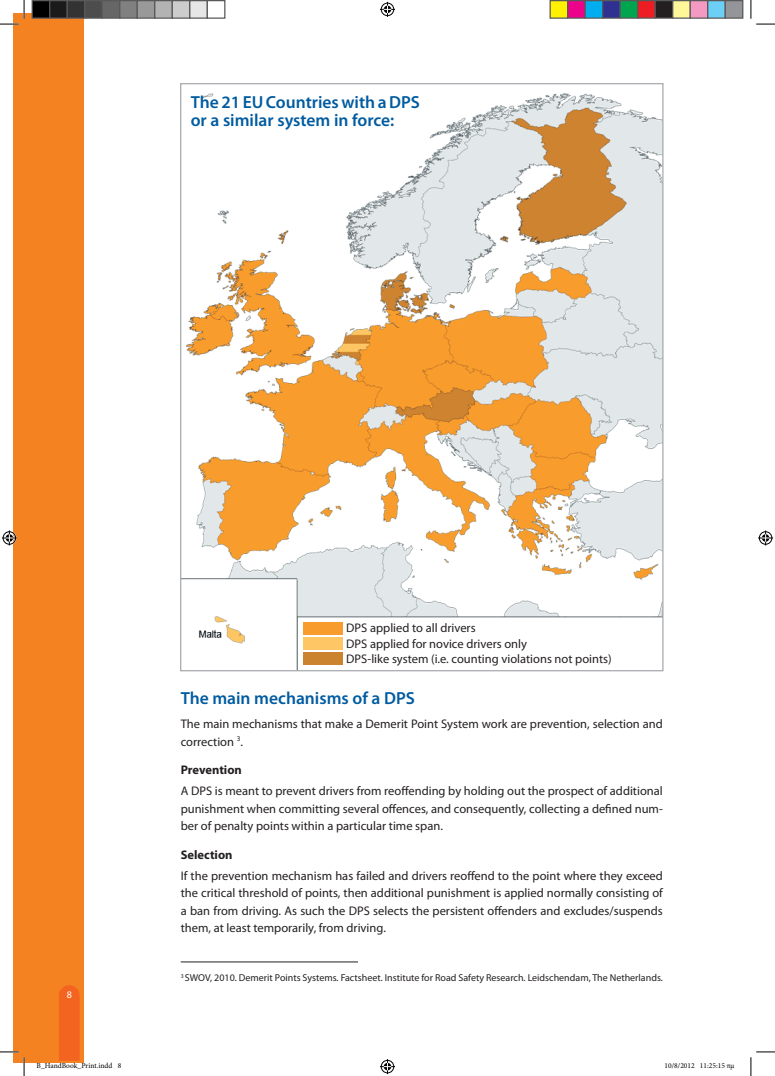
<style>
.page{position:relative;width:775px;height:1076px;background:#fff}
.page>*{position:absolute;margin:0;border:0;box-sizing:border-box;transform-origin:0 0}
.plain_paragraph{font:600 17.5px/17.5px "Myriad Pro";color:#015ba0}
.sub-chapt_title{font:600 17.5px "Myriad Pro";color:#015ba0}
.plain_paragraph-2{font:12.5px/17.5px "Myriad Pro";color:#231f20;text-align:justify}
.sub-title{font:700 12.5px "Myriad Pro";color:#231f20}
.footnotes{font:10px "Myriad Pro";color:#231f20}
.t1{font:10px "Myriad Pro";color:#fff}
.t2{font:7.5px "Minion Pro";color:#000}
</style>
<div class="page">
<div style="left:13px;top:13px;width:70px;height:1049px;background:#f58220"></div>
<img style="left:182px;top:93px;width:479px;height:576px">
<div style="left:304px;top:622px;width:39px;height:12px;background:#f79c2d"></div>
<div style="left:304px;top:637px;width:39px;height:13px;background:#fec664"></div>
<div style="left:304px;top:652px;width:39px;height:13px;background:#cc832f"></div>
<hr style="left:181px;top:961px;width:177px;height:1px;background:#231f20">
<svg style="left:0;top:0;width:25px;height:25px"></svg>
<svg style="left:0;top:1051px;width:25px;height:25px"></svg>
<svg style="left:750px;top:0;width:25px;height:25px"></svg>
<svg style="left:750px;top:1051px;width:25px;height:25px"></svg>
<svg style="left:380px;top:2px;width:15px;height:15px"></svg>
<svg style="left:380px;top:1059px;width:15px;height:15px"></svg>
<svg style="left:2px;top:530px;width:15px;height:15px"></svg>
<svg style="left:758px;top:530px;width:15px;height:15px"></svg>
<div style="left:32px;top:1px;width:18px;height:17px;background:#000"></div>
<div style="left:32px;top:0;width:18px;height:19px;border:1px solid #595959"></div>
<div style="left:50px;top:1px;width:17px;height:17px;background:#1a1a1a"></div>
<div style="left:49px;top:0;width:19px;height:19px;border:1px solid #595959"></div>
<div style="left:67px;top:1px;width:18px;height:17px;background:#333"></div>
<div style="left:67px;top:0;width:18px;height:19px;border:1px solid #595959"></div>
<div style="left:85px;top:1px;width:17px;height:17px;background:#4d4d4d"></div>
<div style="left:84px;top:0;width:19px;height:19px;border:1px solid #595959"></div>
<div style="left:102px;top:1px;width:18px;height:17px;background:#666"></div>
<div style="left:102px;top:0;width:18px;height:19px;border:1px solid #595959"></div>
<div style="left:120px;top:1px;width:17px;height:17px;background:#808080"></div>
<div style="left:119px;top:0;width:19px;height:19px;border:1px solid #595959"></div>
<div style="left:137px;top:1px;width:18px;height:17px;background:#999"></div>
<div style="left:137px;top:0;width:18px;height:19px;border:1px solid #595959"></div>
<div style="left:155px;top:1px;width:17px;height:17px;background:#b3b3b3"></div>
<div style="left:154px;top:0;width:19px;height:19px;border:1px solid #595959"></div>
<div style="left:172px;top:1px;width:18px;height:17px;background:#ccc"></div>
<div style="left:172px;top:0;width:18px;height:19px;border:1px solid #595959"></div>
<div style="left:190px;top:1px;width:17px;height:17px;background:#e6e6e6"></div>
<div style="left:189px;top:0;width:19px;height:19px;border:1px solid #595959"></div>
<div style="left:207px;top:0;width:18px;height:19px;border:1px solid #595959"></div>
<div style="left:550px;top:1px;width:17px;height:17px;background:#fff101"></div>
<div style="left:549px;top:0;width:19px;height:19px;border:1px solid #595959"></div>
<div style="left:567px;top:1px;width:18px;height:17px;background:#ed028c"></div>
<div style="left:567px;top:0;width:18px;height:19px;border:1px solid #595959"></div>
<div style="left:585px;top:1px;width:17px;height:17px;background:#00aeef"></div>
<div style="left:584px;top:0;width:19px;height:19px;border:1px solid #595959"></div>
<div style="left:602px;top:1px;width:18px;height:17px;background:#2e3092"></div>
<div style="left:602px;top:0;width:18px;height:19px;border:1px solid #595959"></div>
<div style="left:620px;top:1px;width:17px;height:17px;background:#00a54f"></div>
<div style="left:619px;top:0;width:19px;height:19px;border:1px solid #595959"></div>
<div style="left:637px;top:1px;width:18px;height:17px;background:#ee1d23"></div>
<div style="left:637px;top:0;width:18px;height:19px;border:1px solid #595959"></div>
<div style="left:655px;top:1px;width:17px;height:17px;background:#231f20"></div>
<div style="left:654px;top:0;width:19px;height:19px;border:1px solid #595959"></div>
<div style="left:672px;top:1px;width:18px;height:17px;background:#fff79a"></div>
<div style="left:672px;top:0;width:18px;height:19px;border:1px solid #595959"></div>
<div style="left:690px;top:1px;width:17px;height:17px;background:#f499c2"></div>
<div style="left:689px;top:0;width:19px;height:19px;border:1px solid #595959"></div>
<div style="left:707px;top:1px;width:18px;height:17px;background:#6bcff6"></div>
<div style="left:707px;top:0;width:18px;height:19px;border:1px solid #595959"></div>
<div style="left:725px;top:1px;width:17px;height:17px;background:#939598"></div>
<div style="left:724px;top:0;width:19px;height:19px;border:1px solid #595959"></div>
<svg style="left:36px;top:13px;width:85px;height:1050px"></svg>
<p class="plain_paragraph" style="left:191px;top:93px;width:231px">The 21 EU Countries with a DPS or a similar system in force:</p>
<p class="t1" style="left:67px;top:989px;width:7px">8</p>
<p class="plain_paragraph-2" style="left:346px;top:619px;width:131px">DPS applied to all drivers</p>
<p class="plain_paragraph-2" style="left:346px;top:634px;width:182px">DPS applied for novice drivers only</p>
<p class="plain_paragraph-2" style="left:346px;top:649px;width:267px">DPS-like system (i.e. counting violations not points)</p>
<p class="sub-chapt_title" style="left:181px;top:686px;width:236px">The main mechanisms of a DPS</p>
<p class="plain_paragraph-2" style="left:181px;top:715px;width:483px">The main mechanisms that make a Demerit Point System work are prevention, selection and correction <sup>3</sup>.</p>
<p class="sub-title" style="left:181px;top:761px;width:63px">Prevention</p>
<p class="plain_paragraph-2" style="left:181px;top:782px;width:483px">A DPS is meant to prevent drivers from reoffending by holding out the prospect of additional punishment when committing several offences, and consequently, collecting a defined num&shy;ber of penalty points within a particular time span.</p>
<p class="sub-title" style="left:181px;top:846px;width:53px">Selection</p>
<p class="plain_paragraph-2" style="left:181px;top:866px;width:483px">If the prevention mechanism has failed and drivers reoffend to the point where they exceed the critical threshold of points, then additional punishment is applied normally consisting of a ban from driving. As such the DPS selects the persistent offenders and excludes/suspends them, at least temporarily, from driving.</p>
<p class="footnotes" style="left:181px;top:971px;width:483px"><sup>3</sup> SWOV, 2010. Demerit Points Systems. Factsheet. Institute for Road Safety Research. Leidschendam, The Netherlands.</p>
<p class="t2" style="left:37px;top:1061px;width:86px">B_HandBook_Print.indd 8</p>
<p class="t2" style="left:664px;top:1061px;width:71px">10/8/2012 11:25:15 πμ</p>
</div>
